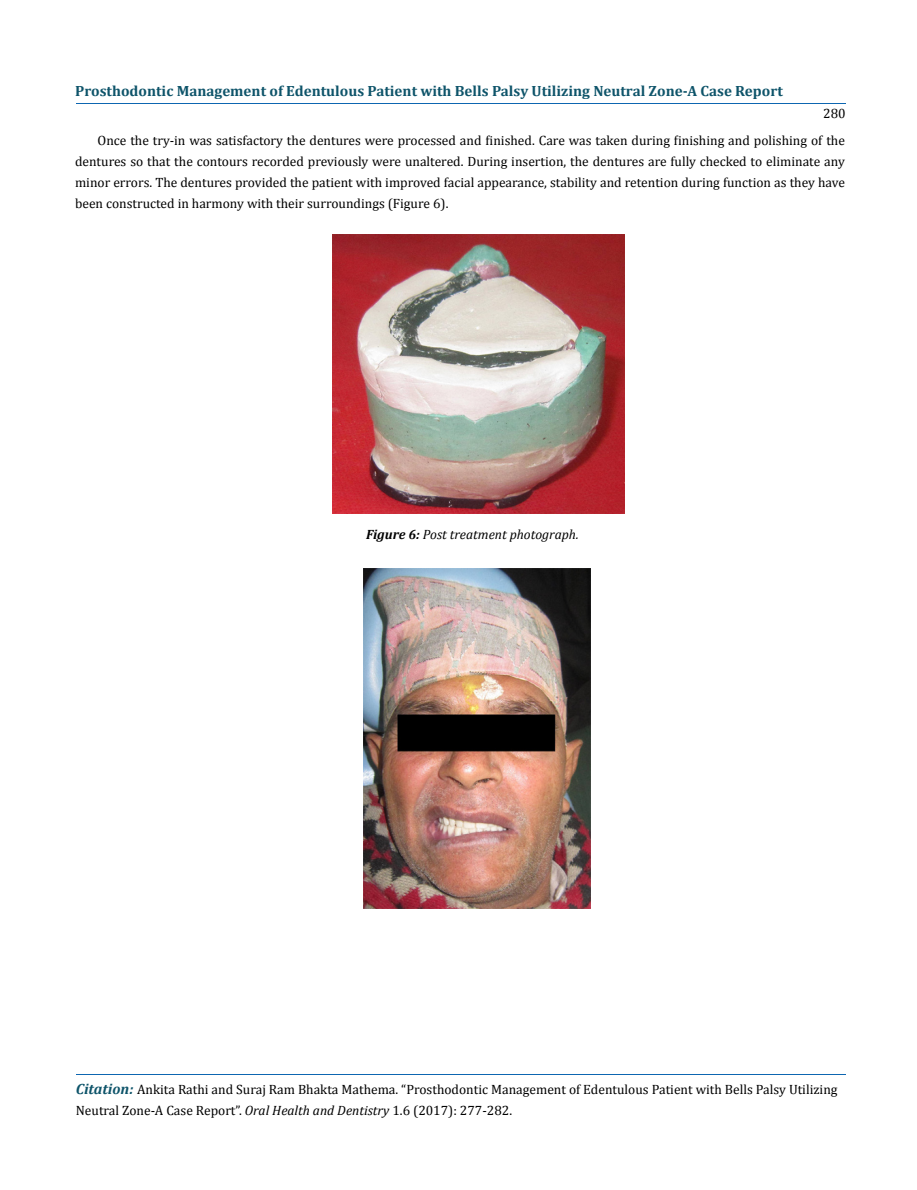
<style>
.page{position:relative;width:917px;height:1190px;background:#fff}
.page>*{position:absolute;margin:0;border:0;box-sizing:border-box;transform-origin:0 0}
.t1{font:700 14.85px "Cambria";color:#0e546a}
.t2{font:13.5px/21px "Cambria";color:#000}
.t3{font:italic 13.5px "Cambria";color:#000}
.s1{font-weight:700}
.s2{font-weight:700;font-style:italic;font-size:14.85px;color:#0e546a}
.s3{font-style:italic}
</style>
<div class="page">
<hr style="left:76px;top:103px;width:769px;height:1px;background:#0d66b1">
<hr style="left:76px;top:1074px;width:769px;height:1px;background:#0d66b1">
<img style="left:332px;top:234px;width:292px;height:279px">
<img style="left:363px;top:568px;width:227px;height:340px">
<p class="t1" style="left:75px;top:82px;width:709px">Prosthodontic Management of Edentulous Patient with Bells Palsy Utilizing Neutral Zone-A Case Report</p>
<p class="t2" style="left:823px;top:103px;width:24px">280</p>
<p class="t2" style="left:75px;top:130px;width:771px;text-align:justify;text-indent:23px">Once the try-in was satisfactory the dentures were processed and finished. Care was taken during finishing and polishing of the dentures so that the contours recorded previously were unaltered. During insertion, the dentures are fully checked to eliminate any minor errors. The dentures provided the patient with improved facial appearance, stability and retention during function as they have been constructed in harmony with their surroundings (Figure 6).</p>
<p class="t3" style="left:366px;top:526px;width:214px"><span class="s1">Figure 6:</span> Post treatment photograph.</p>
<p class="t2" style="left:76px;top:1078px;width:763px"><span class="s2">Citation:</span> Ankita Rathi and Suraj Ram Bhakta Mathema. “Prosthodontic Management of Edentulous Patient with Bells Palsy Utilizing<br>Neutral Zone-A Case Report”. <span class="s3">Oral Health and Dentistry</span> 1.6 (2017): 277-282.</p>
</div>
